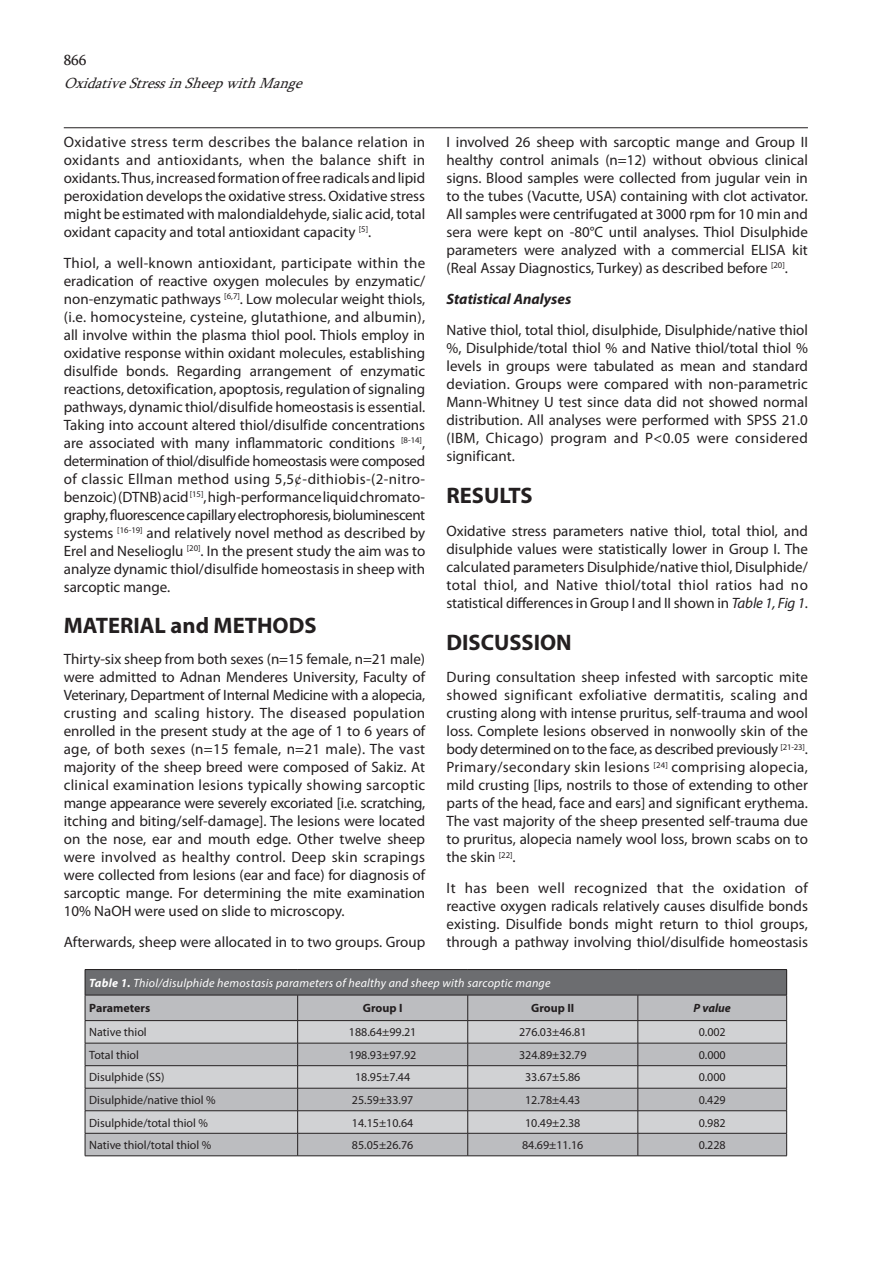
<style>
.page{position:relative;width:893px;height:1263px;background:#fff}
.page>*{position:absolute;margin:0;border:0;box-sizing:border-box;transform-origin:0 0}
.t1{font:700 22.5px "Myriad Pro";color:#231f20}
.t2{font:15px/18px "Myriad Pro";color:#231f20;text-align:justify}
.t3{font:italic 15px "Sylfaen";color:#231f20}
.t4{font:italic 700 15px "Myriad Pro";color:#231f20}
.t5{font:15px "Sylfaen";color:#231f20}
.t6{font:12px "Myriad Pro";color:#231f20}
.t7{font:italic 12px/25.5px "Myriad Pro";letter-spacing:.02em;color:#fff}
.t8{font:700 12px "Myriad Pro";color:#231f20}
.t9{font:italic 700 12px "Myriad Pro";color:#231f20}
.s1{font-style:italic}
.s2{font-weight:700}
.s3{font-weight:700;font-style:normal;color:#231f20}
.s4{font-family:"Times New Roman"}
</style>
<div class="page">
<hr style="left:64px;top:127px;width:744px;height:1px;background:#231f20">
<hr style="left:85px;top:969px;width:213px;height:1px;background:#231f20">
<hr style="left:298px;top:969px;width:170px;height:1px;background:#231f20">
<hr style="left:468px;top:969px;width:170px;height:1px;background:#231f20">
<hr style="left:638px;top:969px;width:149px;height:1px;background:#231f20">
<svg style="left:85px;top:970px;width:702px;height:185px;background:#b1b2b5"></svg>
<hr style="left:85px;top:1155px;width:213px;height:1px;background:#231f20">
<hr style="left:298px;top:1155px;width:170px;height:1px;background:#231f20">
<hr style="left:468px;top:1155px;width:170px;height:1px;background:#231f20">
<hr style="left:638px;top:1155px;width:149px;height:1px;background:#231f20">
<p class="t5" style="left:64px;top:50px;width:24px">866</p>
<p class="t3" style="left:64px;top:73px;width:246px">OxidativeStressinSheepwithMange</p>
<p class="t2" style="left:446px;top:133px;width:363px">I involved 26 sheep with sarcoptic mange and Group II healthy control animals (n=12) without obvious clinical signs. Blood samples were collected from jugular vein in to the tubes (Vacutte, USA) containing with clot activator.<br>All samples were centrifugated at 3000 rpm for 10 min and sera were kept on -80°C until analyses. Thiol Disulphide parameters were analyzed with a commercial ELISA kit (Real Assay Diagnostics, Turkey) as described before <sup>[20]</sup>.</p>
<p class="t4" style="left:446px;top:289px;width:126px">Statistical Analyses</p>
<p class="t2" style="left:446px;top:321px;width:363px">Native thiol, total thiol, disulphide, Disulphide/native thiol %, Disulphide/total thiol % and Native thiol/total thiol % levels in groups were tabulated as mean and standard deviation. Groups were compared with non-parametric Mann-Whitney U test since data did not showed normal distribution. All analyses were performed with SPSS 21.0 (IBM, Chicago) program and P&lt;0.05 were considered significant.</p>
<h1 class="t1" style="left:446px;top:483px;width:88px">RESULTS</h1>
<p class="t2" style="left:446px;top:521px;width:363px">Oxidative stress parameters native thiol, total thiol, and disulphide values were statistically lower in Group I. The calculated parameters Disulphide/native thiol, Disulphide/ total thiol, and Native thiol/total thiol ratios had no statistical differences in Group I and II shown in <span class="s1">Table 1, Fig 1</span>.</p>
<h1 class="t1" style="left:446px;top:629px;width:127px">DISCUSSION</h1>
<p class="t2" style="left:446px;top:668px;width:363px">During consultation sheep infested with sarcoptic mite showed significant exfoliative dermatitis, scaling and crusting along with intense pruritus, self-trauma and wool loss. Complete lesions observed in nonwoolly skin of the body determined on to the face, as described previously <sup>[21-23]</sup>.<br>Primary/secondary skin lesions <sup>[24]</sup> comprising alopecia, mild crusting [lips, nostrils to those of extending to other parts of the head, face and ears] and significant erythema.<br>The vast majority of the sheep presented self-trauma due to pruritus, alopecia namely wool loss, brown scabs on to the skin <sup>[22]</sup>.</p>
<p class="t2" style="left:446px;top:879px;width:363px">It has been well recognized that the oxidation of reactive oxygen radicals relatively causes disulfide bonds existing. Disulfide bonds might return to thiol groups, through a pathway involving thiol/disulfide homeostasis</p>
<p class="t7" style="left:89px;top:970px;width:463px"><span class="s2">Table 1.</span> Thiol/disulphide hemostasis parameters of healthy and sheep with sarcoptic mange<br><span class="s3">Parameters</span></p>
<p class="t2" style="left:64px;top:133px;width:363px">Oxidative stress term describes the balance relation in oxidants and antioxidants, when the balance shift in oxidants. Thus, increased formation of free radicals and lipid peroxidation develops the oxidative stress. Oxidative stress might be estimated with malondialdehyde, sialic acid, total oxidant capacity and total antioxidant capacity <sup>[5]</sup>.</p>
<p class="t2" style="left:64px;top:254px;width:363px">Thiol, a well-known antioxidant, participate within the eradication of reactive oxygen molecules by enzymatic/ non-enzymatic pathways <sup>[6,7]</sup>. Low molecular weight thiols, (i.e. homocysteine, cysteine, glutathione, and albumin), all involve within the plasma thiol pool. Thiols employ in oxidative response within oxidant molecules, establishing disulfide bonds. Regarding arrangement of enzymatic reactions, detoxification, apoptosis, regulation of signaling pathways, dynamic thiol/disulfide homeostasis is essential.<br>Taking into account altered thiol/disulfide concentrations are associated with many inflammatoric conditions <sup>[8-14]</sup>, determination of thiol/disulfide homeostasis were composed of classic Ellman method using 5,5<span class="s4">¢</span>-dithiobis-(2-nitro&shy;benzoic) (DTNB) acid <sup>[15]</sup>, high-performance liquid chromato&shy;graphy, fluorescence capillary electrophoresis, bioluminescent systems <sup>[16-19]</sup> and relatively novel method as described by Erel and Neselioglu <sup>[20]</sup>. In the present study the aim was to analyze dynamic thiol/disulfide homeostasis in sheep with sarcoptic mange.</p>
<h1 class="t1" style="left:64px;top:612px;width:254px">MATERIAL and METHODS</h1>
<p class="t2" style="left:64px;top:650px;width:363px">Thirty-six sheep from both sexes (n=15 female, n=21 male) were admitted to Adnan Menderes University, Faculty of Veterinary, Department of Internal Medicine with a alopecia, crusting and scaling history. The diseased population enrolled in the present study at the age of 1 to 6 years of age, of both sexes (n=15 female, n=21 male). The vast majority of the sheep breed were composed of Sakiz. At clinical examination lesions typically showing sarcoptic mange appearance were severely excoriated [i.e. scratching, itching and biting/self-damage]. The lesions were located on the nose, ear and mouth edge. Other twelve sheep were involved as healthy control. Deep skin scrapings were collected from lesions (ear and face) for diagnosis of sarcoptic mange. For determining the mite examination 10% NaOH were used on slide to microscopy.</p>
<p class="t2" style="left:64px;top:933px;width:363px">Afterwards, sheep were allocated in to two groups. Group</p>
<p class="t8" style="left:363px;top:1001px;width:41px">Group I</p>
<p class="t8" style="left:531px;top:1001px;width:45px">Group II</p>
<p class="t9" style="left:694px;top:1000px;width:39px">P value</p>
<p class="t6" style="left:89px;top:1025px;width:59px">Native thiol</p>
<p class="t6" style="left:349px;top:1025px;width:69px">188.64±99.21</p>
<p class="t6" style="left:519px;top:1025px;width:69px">276.03±46.81</p>
<p class="t6" style="left:699px;top:1025px;width:29px">0.002</p>
<p class="t6" style="left:89px;top:1047px;width:51px">Total thiol</p>
<p class="t6" style="left:349px;top:1047px;width:69px">198.93±97.92</p>
<p class="t6" style="left:519px;top:1047px;width:69px">324.89±32.79</p>
<p class="t6" style="left:699px;top:1047px;width:29px">0.000</p>
<p class="t6" style="left:89px;top:1070px;width:77px">Disulphide (SS)</p>
<p class="t6" style="left:355px;top:1070px;width:57px">18.95±7.44</p>
<p class="t6" style="left:525px;top:1070px;width:57px">33.67±5.86</p>
<p class="t6" style="left:699px;top:1070px;width:29px">0.000</p>
<p class="t6" style="left:89px;top:1092px;width:128px">Disulphide/native thiol %</p>
<p class="t6" style="left:352px;top:1092px;width:63px">25.59±33.97</p>
<p class="t6" style="left:525px;top:1092px;width:57px">12.78±4.43</p>
<p class="t6" style="left:699px;top:1092px;width:29px">0.429</p>
<p class="t6" style="left:89px;top:1115px;width:120px">Disulphide/total thiol %</p>
<p class="t6" style="left:352px;top:1115px;width:63px">14.15±10.64</p>
<p class="t6" style="left:525px;top:1115px;width:57px">10.49±2.38</p>
<p class="t6" style="left:699px;top:1115px;width:29px">0.982</p>
<p class="t6" style="left:89px;top:1137px;width:124px">Native thiol/total thiol %</p>
<p class="t6" style="left:352px;top:1137px;width:63px">85.05±26.76</p>
<p class="t6" style="left:522px;top:1137px;width:63px">84.69±11.16</p>
<p class="t6" style="left:699px;top:1137px;width:29px">0.228</p>
</div>
